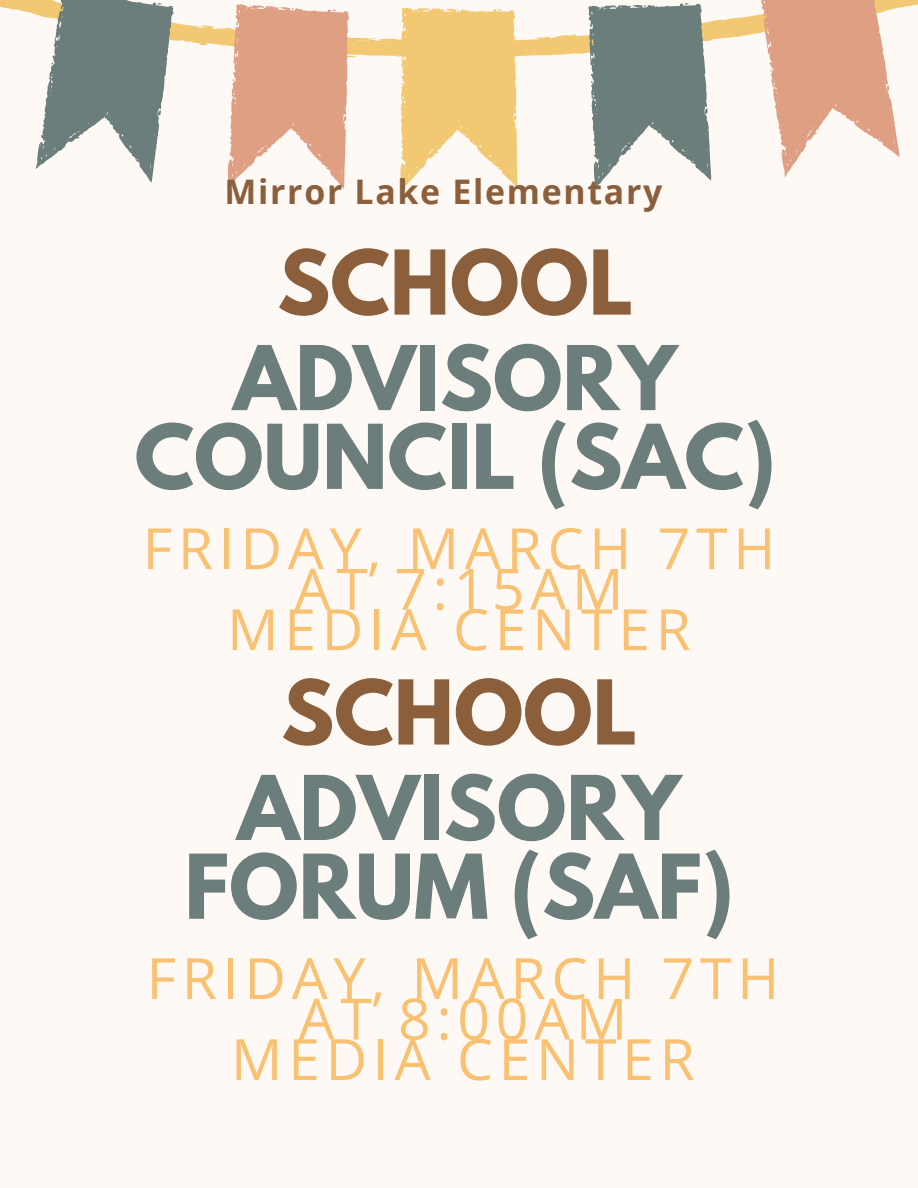
<style>
.page{position:relative;width:918px;height:1188px;background:#fff9f5}
.page>*{position:absolute;margin:0;border:0;box-sizing:border-box;transform-origin:0 0}
.t1{font:700 79.05px/78.8px "League Spartan";color:#6c7e7c;text-align:center}
.t2{font:700 79.05px "League Spartan";color:#8b5e3c}
.t3{font:57px/40.5px "Open Sans";letter-spacing:.1em;color:#fac172;text-align:center}
.t4{font:700 33.9px "Open Sans";letter-spacing:.05em;color:#8b5e3c}
</style>
<div class="page">
<svg style="left:711px;top:0;width:189px;height:179px"></svg>
<svg style="left:36px;top:0;width:675px;height:190px"></svg>
<h1 class="t4" style="left:225px;top:168px;width:439px">Mirror Lake Elementary</h1>
<p class="t2" style="left:277px;top:243px;width:358px">SCHOOL</p>
<p class="t1" style="left:135px;top:349px;width:643px">ADVISORY<br>COUNCIL (SAC)</p>
<h1 class="t3" style="left:143px;top:527px;width:634px">FRIDAY, MARCH 7TH<br>AT 7:15AM<br>MEDIA CENTER</h1>
<h1 class="t2" style="left:281px;top:673px;width:358px">SCHOOL</h1>
<h2 class="t1" style="left:184px;top:779px;width:551px">ADVISORY<br>FORUM (SAF)</h2>
<h1 class="t3" style="left:147px;top:957px;width:634px">FRIDAY, MARCH 7TH<br>AT 8:00AM<br>MEDIA CENTER</h1>
</div>
